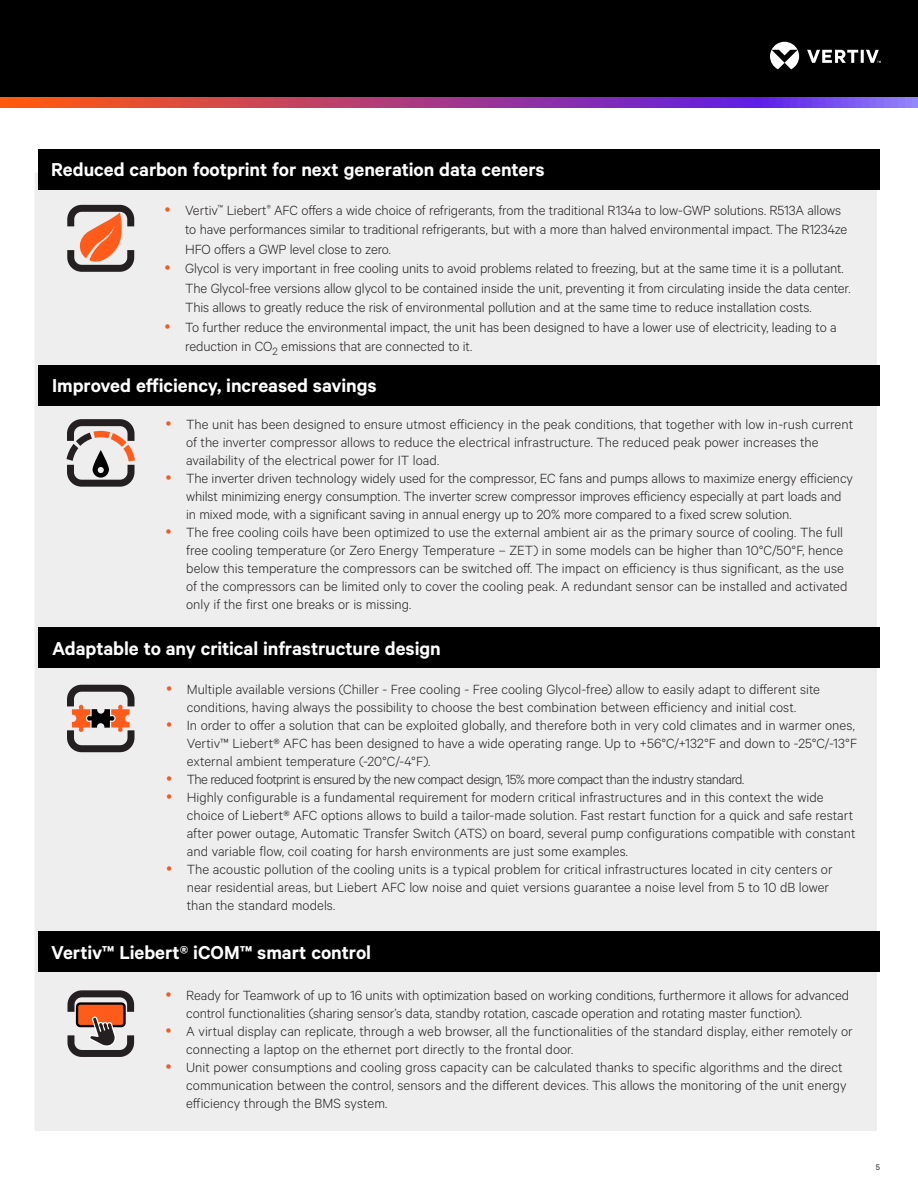
<style>
.page{position:relative;width:918px;height:1188px;background:#fff}
.page>*{position:absolute;margin:0;border:0;box-sizing:border-box;transform-origin:0 0}
.Gray_Column_Heading{font:600 21px "Calibre";letter-spacing:-.005em;color:#fff}
.t1{font:300 15px/18px "Calibre";letter-spacing:-.005em;color:#231f20}
.t2{font:300 15px "Calibre";letter-spacing:-.04em;color:#231f20}
.t3{font:9px "Calibre";color:#231f20}
</style>
<div class="page">
<div style="left:0;top:0;width:918px;height:108px;background:#000"></div>
<svg style="left:770px;top:42px;width:111px;height:27px"></svg>
<svg style="left:0;top:98px;width:918px;height:10px;background:#a73f8c"></svg>
<div style="left:35px;top:173px;width:842px;height:958px;background:#eee"></div>
<svg style="left:67px;top:204px;width:68px;height:68px"></svg>
<svg style="left:66px;top:419px;width:69px;height:68px"></svg>
<svg style="left:67px;top:684px;width:68px;height:69px"></svg>
<div style="left:38px;top:149px;width:841px;height:41px;background:#000"></div>
<div style="left:39px;top:365px;width:841px;height:41px;background:#000"></div>
<div style="left:39px;top:627px;width:841px;height:41px;background:#000"></div>
<svg style="left:67px;top:990px;width:68px;height:67px"></svg>
<div style="left:38px;top:932px;width:841px;height:40px;background:#000"></div>
<p class="Gray_Column_Heading" style="left:51px;top:157px;width:495px">Reduced carbon footprint for next generation data centers</p>
<p class="t1" style="left:185px;top:200px;width:664px;line-height:19.5px">Vertiv<sup>™</sup> Liebert<sup>®</sup> AFC offers a wide choice of refrigerants, from the traditional R134a to low-GWP solutions. R513A allows to have performances similar to traditional refrigerants, but with a more than halved environmental impact. The R1234ze<br>HFO offers a GWP level close to zero.</p>
<p class="t1" style="left:185px;top:258px;width:667px;line-height:19.5px">Glycol is very important in free cooling units to avoid problems related to freezing, but at the same time it is a pollutant.<br>The Glycol-free versions allow glycol to be contained inside the unit, preventing it from circulating inside the data center.<br>This allows to greatly reduce the risk of environmental pollution and at the same time to reduce installation costs.</p>
<p class="t1" style="left:185px;top:317px;width:653px;line-height:19.5px">To further reduce the environmental impact, the unit has been designed to have a lower use of electricity, leading to a reduction in CO<sub>2</sub> emissions that are connected to it.</p>
<p class="Gray_Column_Heading" style="left:52px;top:373px;width:326px">Improved efficiency, increased savings</p>
<p class="t1" style="left:186px;top:415px;width:668px">The unit has been designed to ensure utmost efficiency in the peak conditions, that together with low in-rush current of the inverter compressor allows to reduce the electrical infrastructure. The reduced peak power increases the availability of the electrical power for IT load.</p>
<p class="t1" style="left:186px;top:469px;width:668px">The inverter driven technology widely used for the compressor, EC fans and pumps allows to maximize energy efficiency whilst minimizing energy consumption. The inverter screw compressor improves efficiency especially at part loads and in mixed mode, with a significant saving in annual energy up to 20% more compared to a fixed screw solution.</p>
<p class="t1" style="left:186px;top:523px;width:663px">The free cooling coils have been optimized to use the external ambient air as the primary source of cooling. The full free cooling temperature (or Zero Energy Temperature – ZET) in some models can be higher than 10°C/50°F, hence below this temperature the compressors can be switched off. The impact on efficiency is thus significant, as the use of the compressors can be limited only to cover the cooling peak. A redundant sensor can be installed and activated only if the first one breaks or is missing.</p>
<p class="Gray_Column_Heading" style="left:52px;top:636px;width:390px">Adaptable to any critical infrastructure design</p>
<p class="t1" style="left:187px;top:680px;width:635px">Multiple available versions (Chiller - Free cooling - Free cooling Glycol-free) allow to easily adapt to different site conditions, having always the possibility to choose the best combination between efficiency and initial cost.</p>
<p class="t1" style="left:187px;top:716px;width:672px">In order to offer a solution that can be exploited globally, and therefore both in very cold climates and in warmer ones,<br>Vertiv™ Liebert® AFC has been designed to have a wide operating range. Up to +56°C/+132°F and down to -25°C/-13°F external ambient temperature (-20°C/-4°F).</p>
<p class="t2" style="left:187px;top:771px;width:559px">The reduced footprint is ensured by the new compact design, 15% more compact than the industry standard.</p>
<p class="t1" style="left:187px;top:788px;width:670px">Highly configurable is a fundamental requirement for modern critical infrastructures and in this context the wide choice of Liebert® AFC options allows to build a tailor-made solution. Fast restart function for a quick and safe restart after power outage, Automatic Transfer Switch (ATS) on board, several pump configurations compatible with constant and variable flow, coil coating for harsh environments are just some examples.</p>
<p class="t1" style="left:187px;top:860px;width:647px">The acoustic pollution of the cooling units is a typical problem for critical infrastructures located in city centers or near residential areas, but Liebert AFC low noise and quiet versions guarantee a noise level from 5 to 10 dB lower than the standard models.</p>
<p class="Gray_Column_Heading" style="left:51px;top:940px;width:321px">Vertiv™ Liebert® iCOM™ smart control</p>
<p class="t1" style="left:186px;top:986px;width:665px">Ready for Teamwork of up to 16 units with optimization based on working conditions, furthermore it allows for advanced control functionalities (sharing sensor’s data, standby rotation, cascade operation and rotating master function).</p>
<p class="t1" style="left:186px;top:1022px;width:668px">A virtual display can replicate, through a web browser, all the functionalities of the standard display, either remotely or connecting a laptop on the ethernet port directly to the frontal door.</p>
<p class="t1" style="left:186px;top:1058px;width:662px">Unit power consumptions and cooling gross capacity can be calculated thanks to specific algorithms and the direct communication between the control, sensors and the different devices. This allows the monitoring of the unit energy efficiency through the BMS system.</p>
<p class="t3" style="left:876px;top:1162px;width:6px">5</p>
</div>
